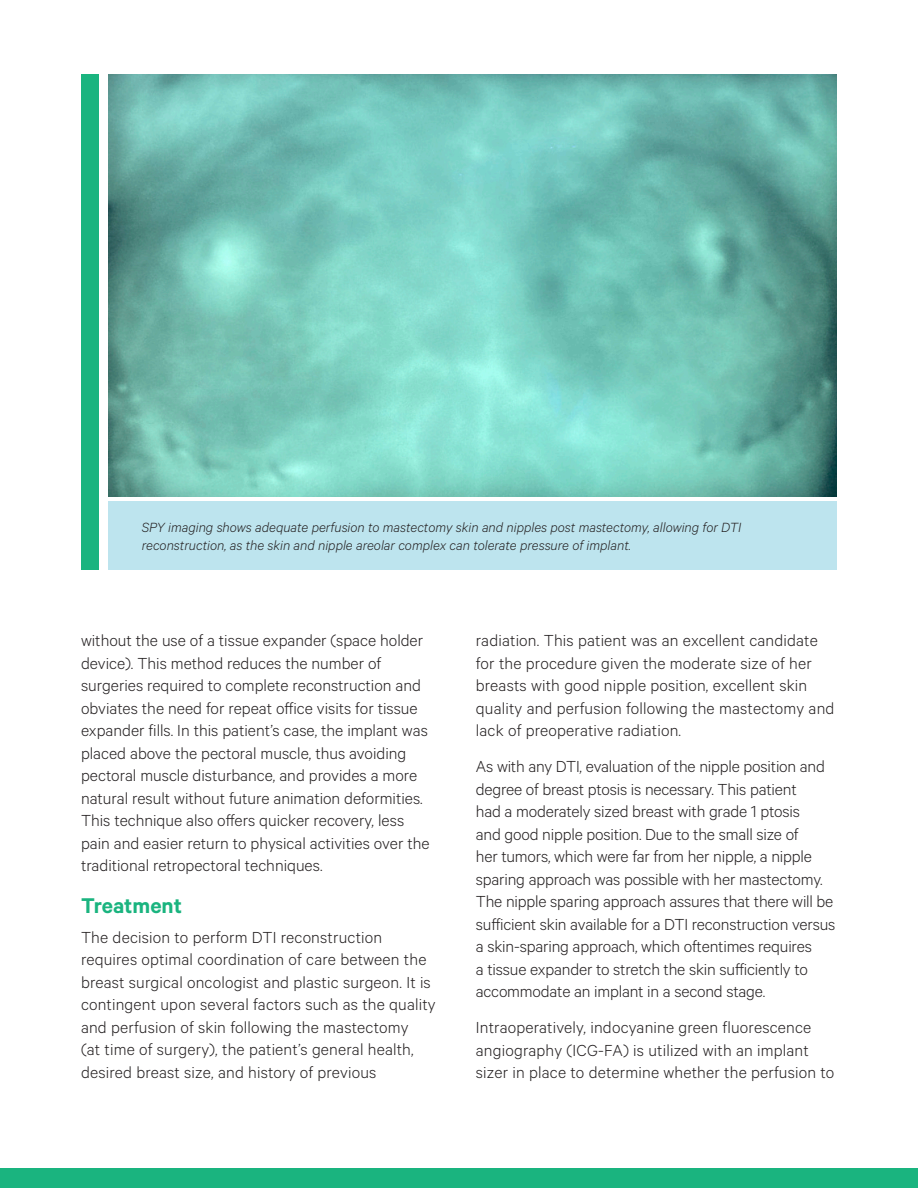
<style>
.page{position:relative;width:918px;height:1188px;background:#fff}
.page>*{position:absolute;margin:0;border:0;box-sizing:border-box;transform-origin:0 0}
.t1{font:600 24px "Calibre";color:#1ab47f}
.t2{font:300 18px/22.5px "Calibre";color:#231f20}
.t3{font:italic 300 15px/18px "Calibre";color:#231f20}
</style>
<div class="page">
<img style="left:108px;top:74px;width:729px;height:422px">
<div style="left:108px;top:501px;width:729px;height:69px;background:#bde4ee"></div>
<div style="left:0;top:1168px;width:918px;height:20px;background:#1ab47f"></div>
<div style="left:81px;top:74px;width:18px;height:496px;background:#1ab47f"></div>
<p class="t3" style="left:142px;top:517px;width:601px">SPY imaging shows adequate perfusion to mastectomy skin and nipples post mastectomy, allowing for DTI reconstruction, as the skin and nipple areolar complex can tolerate pressure of implant.</p>
<p class="t2" style="left:81px;top:629px;width:350px">without the use of a tissue expander (space holder device). This method reduces the number of surgeries required to complete reconstruction and obviates the need for repeat office visits for tissue expander fills. In this patient’s case, the implant was placed above the pectoral muscle, thus avoiding pectoral muscle disturbance, and provides a more natural result without future animation deformities.<br>This technique also offers quicker recovery, less pain and easier return to physical activities over the traditional retropectoral techniques.</p>
<p class="t1" style="left:81px;top:892px;width:103px">Treatment</p>
<p class="t2" style="left:81px;top:925px;width:356px">The decision to perform DTI reconstruction requires optimal coordination of care between the breast surgical oncologist and plastic surgeon. It is contingent upon several factors such as the quality and perfusion of skin following the mastectomy<br>(at time of surgery), the patient’s general health, desired breast size, and history of previous</p>
<p class="t2" style="left:476px;top:629px;width:360px">radiation. This patient was an excellent candidate for the procedure given the moderate size of her breasts with good nipple position, excellent skin quality and perfusion following the mastectomy and lack of preoperative radiation.</p>
<p class="t2" style="left:476px;top:755px;width:361px">As with any DTI, evaluation of the nipple position and degree of breast ptosis is necessary. This patient<br>had a moderately sized breast with grade 1 ptosis<br>and good nipple position. Due to the small size of<br>her tumors, which were far from her nipple, a nipple sparing approach was possible with her mastectomy.<br>The nipple sparing approach assures that there will be sufficient skin available for a DTI reconstruction versus a skin-sparing approach, which oftentimes requires<br>a tissue expander to stretch the skin sufficiently to accommodate an implant in a second stage.</p>
<p class="t2" style="left:476px;top:1016px;width:360px">Intraoperatively, indocyanine green fluorescence angiography (ICG-FA) is utilized with an implant sizer in place to determine whether the perfusion to</p>
</div>
